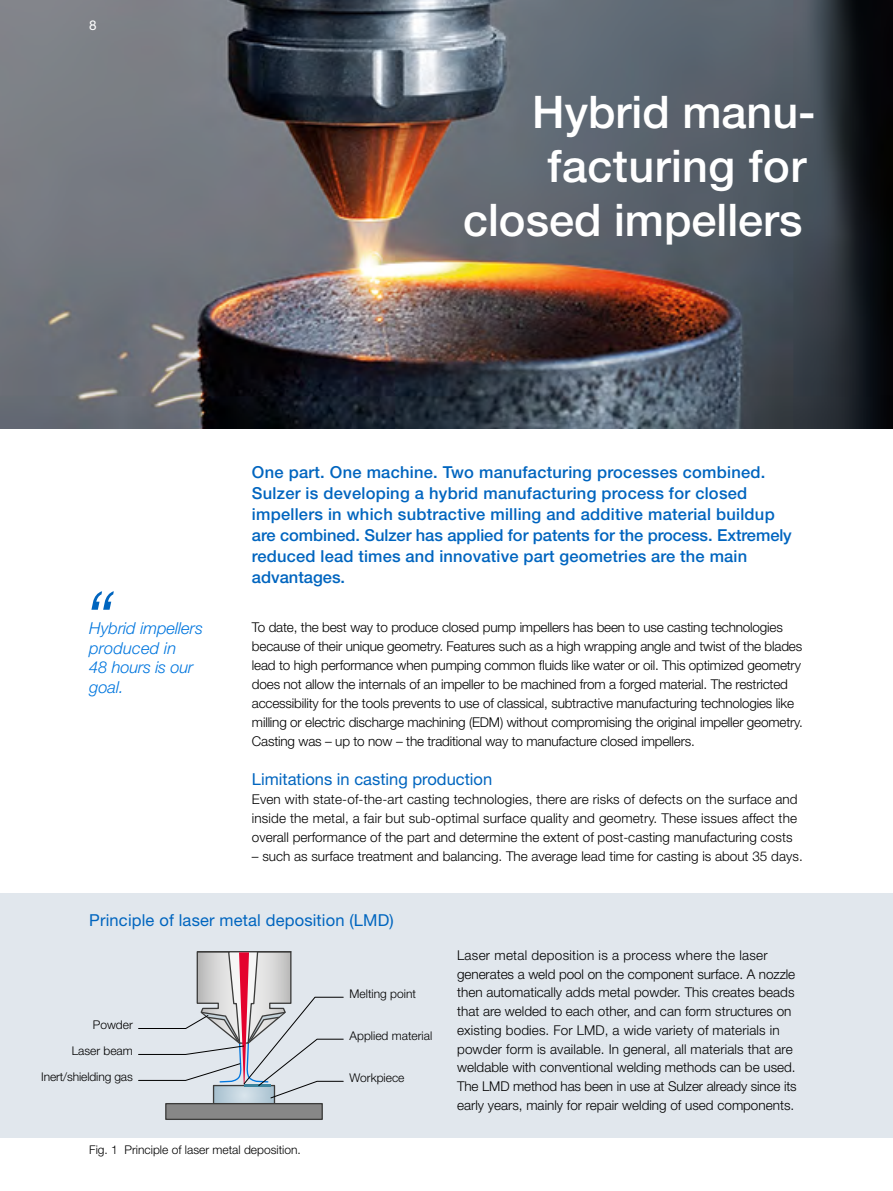
<style>
.page{position:relative;width:893px;height:1191px;background:#fff}
.page>*{position:absolute;margin:0;border:0;box-sizing:border-box;transform-origin:0 0}
.t1{font:500 45px/54px "Helvetica Neue LT Std";color:#fff;text-align:right}
.t2{font:500 16.5px/21px "Helvetica Neue LT Std";letter-spacing:.015em;color:#0065bf}
.t3{font:16.5px "Helvetica Neue LT Std";letter-spacing:.01em;color:#0065bf}
.t4{font:italic 300 16.5px/19.8px "Helvetica Neue LT Std";color:#0076de}
.t5{font:300 13.5px/19.2px "Helvetica Neue LT Std";letter-spacing:-.015em;color:#000}
.t6{font:13.5px "Helvetica Neue LT Std";color:#fff}
.t7{font:300 12px/26px "Helvetica Neue LT Std";color:#000;text-align:right}
</style>
<div class="page">
<div style="left:0;top:893px;width:893px;height:244px;background:#e1e7ed"></div>
<img style="left:0;top:0;width:893px;height:428px">
<svg style="left:138px;top:951px;width:206px;height:169px"></svg>
<svg style="left:91px;top:591px;width:23px;height:19px"></svg>
<p class="t6" style="left:89px;top:17px;width:9px">8</p>
<h1 class="t1" style="left:463px;top:84px;width:354px">Hybrid manu&shy;facturing for closed impellers</h1>
<p class="t4" style="left:89px;top:618px;width:115px">Hybrid impellers produced in<br>48 hours is our goal.</p>
<p class="t2" style="left:252px;top:461px;width:541px">One part. One machine. Two manufacturing processes combined.<br>Sulzer is developing a hybrid manufacturing process for closed impellers in which subtractive milling and additive material buildup are combined. Sulzer has applied for patents for the process. Extremely reduced lead times and innovative part geometries are the main advantages.</p>
<p class="t5" style="left:252px;top:617px;width:552px">To date, the best way to produce closed pump impellers has been to use casting technologies because of their unique geometry. Features such as a high wrapping angle and twist of the blades lead to high performance when pumping common fluids like water or oil. This optimized geometry does not allow the internals of an impeller to be machined from a forged material. The restricted accessibility for the tools prevents to use of classical, subtractive manufacturing technologies like milling or electric discharge machining (EDM) without compromising the original impeller geometry.<br>Casting was – up to now – the traditional way to manufacture closed impellers.</p>
<p class="t3" style="left:252px;top:769px;width:242px">Limitations in casting production</p>
<p class="t5" style="left:252px;top:789px;width:547px;text-align:justify">Even with state-of-the-art casting technologies, there are risks of defects on the surface and inside the metal, a fair but sub-optimal surface quality and geometry. These issues affect the overall performance of the part and determine the extent of post-casting manufacturing costs</p>
<p class="t5" style="left:252px;top:846px;width:552px">– such as surface treatment and balancing. The average lead time for casting is about 35 days.</p>
<p class="t3" style="left:89px;top:910px;width:306px">Principle of laser metal deposition (LMD)</p>
<p class="t7" style="left:41px;top:1011px;width:93px">Powder<br>Laser beam<br>Inert/shielding gas</p>
<p class="t7" style="left:89px;top:1136px;width:213px">Fig. 1 Principle of laser metal deposition.</p>
<p class="t7" style="left:350px;top:980px;width:68px">Melting point</p>
<p class="t7" style="left:350px;top:1022px;width:84px">Applied material</p>
<p class="t7" style="left:350px;top:1064px;width:56px">Workpiece</p>
<p class="t5" style="left:457px;top:945px;width:341px;line-height:18.8px">Laser metal deposition is a process where the laser generates a weld pool on the component surface. A nozzle then automatically adds metal powder. This creates beads that are welded to each other, and can form structures on existing bodies. For LMD, a wide variety of materials in powder form is available. In general, all materials that are weldable with conventional welding methods can be used.<br>The LMD method has been in use at Sulzer already since its early years, mainly for repair welding of used components.</p>
</div>
